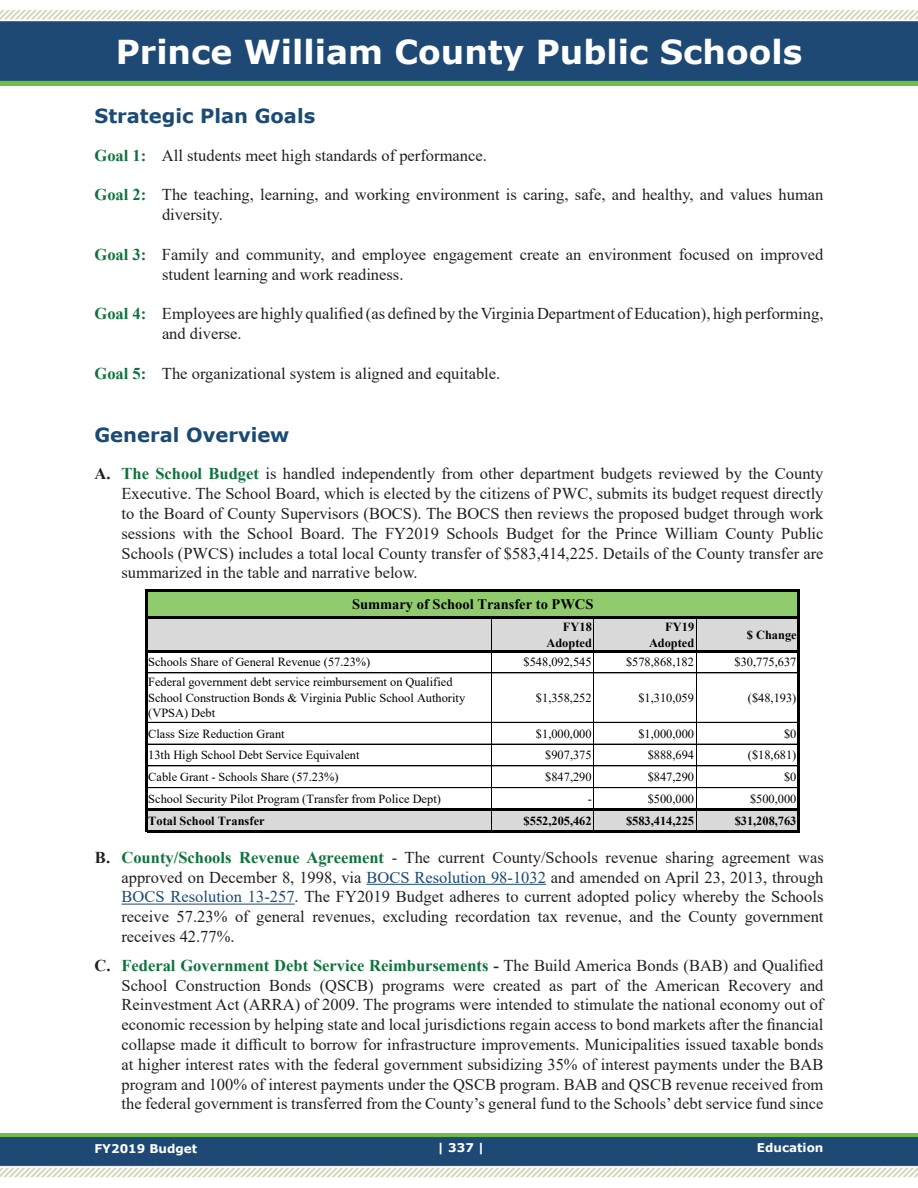
<style>
.page{position:relative;width:918px;height:1188px;background:#fff}
.page>*{position:absolute;margin:0;border:0;box-sizing:border-box;transform-origin:0 0}
.Page_Header{font:700 33px "Verdana";color:#fff}
.Header_Text{font:700 19.5px "Verdana";color:#1b4a74}
.Body_Text_Justified{font:16.5px/19.8px "Times New Roman";color:#231f20}
.Hyperlink--ABC_Outli{font:16.5px/19.8px "Times New Roman";color:#231f20;text-align:justify}
.t1{font:700 14.55px "Times New Roman";color:#000}
.t2{font:12.3px/15.6px "Times New Roman";color:#000}
.t3{font:700 12.3px/15.6px "Times New Roman";color:#000;text-align:right}
.t4{font:700 12px "Verdana";color:#fff}
.s1{font-weight:700;color:#0e733b}
.s2{font-weight:700}
.s3{color:#1b4a74}
.s4{font-weight:700;color:#10285c}
</style>
<div class="page">
<img style="left:0;top:1134px;width:918px;height:44px">
<img style="left:0;top:11px;width:918px;height:74px">
<hr style="left:367px;top:884px;width:179px;height:1px;background:#1b4a74">
<hr style="left:122px;top:904px;width:173px;height:1px;background:#1b4a74">
<div style="left:147px;top:591px;width:652px;height:27px;background:#90cc6e"></div>
<div style="left:147px;top:618px;width:344px;height:33px;background:#d9d9d9"></div>
<div style="left:491px;top:618px;width:308px;height:33px;background:#d9d9d9"></div>
<div style="left:147px;top:809px;width:652px;height:22px;background:#d9d9d9"></div>
<hr style="left:491px;top:619px;width:1px;height:31px;background:#000">
<hr style="left:594px;top:619px;width:1px;height:31px;background:#000">
<hr style="left:696px;top:619px;width:1px;height:31px;background:#000">
<hr style="left:491px;top:652px;width:1px;height:156px;background:#000">
<hr style="left:594px;top:652px;width:1px;height:156px;background:#000">
<hr style="left:696px;top:652px;width:1px;height:156px;background:#000">
<hr style="left:145px;top:590px;width:2px;height:242px;background:#000">
<hr style="left:798px;top:592px;width:2px;height:240px;background:#000">
<svg style="left:491px;top:810px;width:1px;height:20px"></svg>
<svg style="left:696px;top:810px;width:1px;height:20px"></svg>
<hr style="left:147px;top:590px;width:653px;height:2px;background:#000">
<hr style="left:147px;top:617px;width:653px;height:2px;background:#000">
<hr style="left:147px;top:650px;width:653px;height:2px;background:#000">
<hr style="left:147px;top:673px;width:651px;height:1px;background:#000">
<hr style="left:147px;top:722px;width:651px;height:1px;background:#000">
<hr style="left:147px;top:744px;width:651px;height:1px;background:#000">
<hr style="left:147px;top:766px;width:651px;height:1px;background:#000">
<hr style="left:147px;top:787px;width:651px;height:1px;background:#000">
<hr style="left:147px;top:788px;width:651px;height:1px;background:#000">
<hr style="left:147px;top:808px;width:653px;height:2px;background:#000">
<hr style="left:147px;top:830px;width:653px;height:2px;background:#000">
<p class="Page_Header" style="left:116px;top:29px;width:688px">Prince William County Public Schools</p>
<p class="Header_Text" style="left:94px;top:102px;width:222px">Strategic Plan Goals</p>
<p class="Body_Text_Justified" style="left:94px;top:145px;width:394px"><span class="s1">Goal 1:</span> All students meet high standards of performance.</p>
<p class="Body_Text_Justified" style="left:162px;top:184px;width:663px;text-indent:-68px"><span class="s1">Goal 2:</span> The teaching, learning, and working environment is caring, safe, and healthy, and values human diversity.</p>
<p class="Body_Text_Justified" style="left:162px;top:244px;width:663px;text-indent:-68px"><span class="s1">Goal 3:</span> Family and community, and employee engagement create an environment focused on improved student learning and work readiness.</p>
<p class="Body_Text_Justified" style="left:162px;top:303px;width:663px;text-indent:-68px"><span class="s1">Goal 4:</span> Employees are highly qualified (as defined by the Virginia Department of Education), high performing, and diverse.</p>
<p class="Body_Text_Justified" style="left:94px;top:363px;width:407px"><span class="s1">Goal 5:</span> The organizational system is aligned and equitable.</p>
<p class="Header_Text" style="left:94px;top:421px;width:196px">General Overview</p>
<p class="Body_Text_Justified" style="left:122px;top:463px;width:704px;text-align:justify;text-indent:-27px"><span class="s2">A.</span> <span class="s1">The School Budget</span> is handled independently from other department budgets reviewed by the County Executive. The School Board, which is elected by the citizens of PWC, submits its budget request directly to the Board of County Supervisors (BOCS). The BOCS then reviews the proposed budget through work sessions with the School Board. The FY2019 Schools Budget for the Prince William County Public Schools (PWCS) includes a total local County transfer of $583,414,225. Details of the County transfer are summarized in the table and narrative below.</p>
<p class="t1" style="left:352px;top:594px;width:243px">Summary of School Transfer to PWCS</p>
<p class="t3" style="left:547px;top:619px;width:47px">FY18<br>Adopted</p>
<p class="t3" style="left:649px;top:619px;width:47px">FY19<br>Adopted</p>
<p class="t3" style="left:747px;top:627px;width:51px">$ Change</p>
<p class="t2" style="left:148px;top:654px;width:224px">Schools Share of General Revenue (57.23%)</p>
<p class="t2" style="left:524px;top:654px;width:70px">$548,092,545</p>
<p class="t2" style="left:626px;top:654px;width:70px">$578,868,182</p>
<p class="t2" style="left:735px;top:654px;width:63px">$30,775,637</p>
<p class="t2" style="left:148px;top:674px;width:319px">Federal government debt service reimbursement on Qualified<br>School Construction Bonds &amp; Virginia Public School Authority (VPSA) Debt</p>
<p class="t2" style="left:536px;top:690px;width:57px">$1,358,252</p>
<p class="t2" style="left:638px;top:690px;width:57px">$1,310,059</p>
<p class="t2" style="left:748px;top:690px;width:50px">($48,193)</p>
<p class="t2" style="left:148px;top:725px;width:138px">Class Size Reduction Grant</p>
<p class="t2" style="left:536px;top:725px;width:57px">$1,000,000</p>
<p class="t2" style="left:638px;top:725px;width:57px">$1,000,000</p>
<p class="t2" style="left:784px;top:725px;width:14px">$0</p>
<p class="t2" style="left:148px;top:747px;width:213px">13th High School Debt Service Equivalent</p>
<p class="t2" style="left:545px;top:747px;width:48px">$907,375</p>
<p class="t2" style="left:648px;top:747px;width:48px">$888,694</p>
<p class="t2" style="left:748px;top:747px;width:50px">($18,681)</p>
<p class="t2" style="left:148px;top:769px;width:192px">Cable Grant - Schools Share (57.23%)</p>
<p class="t2" style="left:545px;top:769px;width:48px">$847,290</p>
<p class="t2" style="left:648px;top:769px;width:48px">$847,290</p>
<p class="t2" style="left:784px;top:769px;width:14px">$0</p>
<p class="t2" style="left:148px;top:791px;width:294px">School Security Pilot Program (Transfer from Police Dept)</p>
<p class="t2" style="left:588px;top:791px;width:6px">-</p>
<p class="t2" style="left:648px;top:791px;width:48px">$500,000</p>
<p class="t2" style="left:750px;top:791px;width:48px">$500,000</p>
<p class="t3" style="left:148px;top:813px;width:118px">Total School Transfer</p>
<p class="t3" style="left:524px;top:813px;width:70px">$552,205,462</p>
<p class="t3" style="left:626px;top:813px;width:70px">$583,414,225</p>
<p class="t3" style="left:735px;top:813px;width:63px">$31,208,763</p>
<p class="Hyperlink--ABC_Outli" style="left:122px;top:847px;width:704px;text-indent:-27px"><span class="s2">B.</span> <span class="s1">County/Schools Revenue Agreement</span> - The current County/Schools revenue sharing agreement was approved on December 8, 1998, via <span class="s3">BOCS Resolution 98-1032</span> and amended on April 23, 2013, through <span class="s3">BOCS Resolution 13-257</span>. The FY2019 Budget adheres to current adopted policy whereby the Schools receive 57.23% of general revenues, excluding recordation tax revenue, and the County government receives 42.77%.</p>
<p class="Body_Text_Justified" style="left:122px;top:955px;width:704px;text-align:justify;text-indent:-27px"><span class="s2">C.</span> <span class="s1">Federal Government Debt Service Reimbursements</span> <span class="s4">-</span> The Build America Bonds (BAB) and Qualified School Construction Bonds (QSCB) programs were created as part of the American Recovery and Reinvestment Act (ARRA) of 2009. The programs were intended to stimulate the national economy out of economic recession by helping state and local jurisdictions regain access to bond markets after the financial collapse made it difficult to borrow for infrastructure improvements. Municipalities issued taxable bonds at higher interest rates with the federal government subsidizing 35% of interest payments under the BAB program and 100% of interest payments under the QSCB program. BAB and QSCB revenue received from the federal government is transferred from the County’s general fund to the Schools’ debt service fund since</p>
<p class="t4" style="left:94px;top:1140px;width:104px">FY2019 Budget</p>
<p class="t4" style="left:438px;top:1140px;width:48px">| 337 |</p>
<p class="t4" style="left:757px;top:1139px;width:68px">Education</p>
</div>
